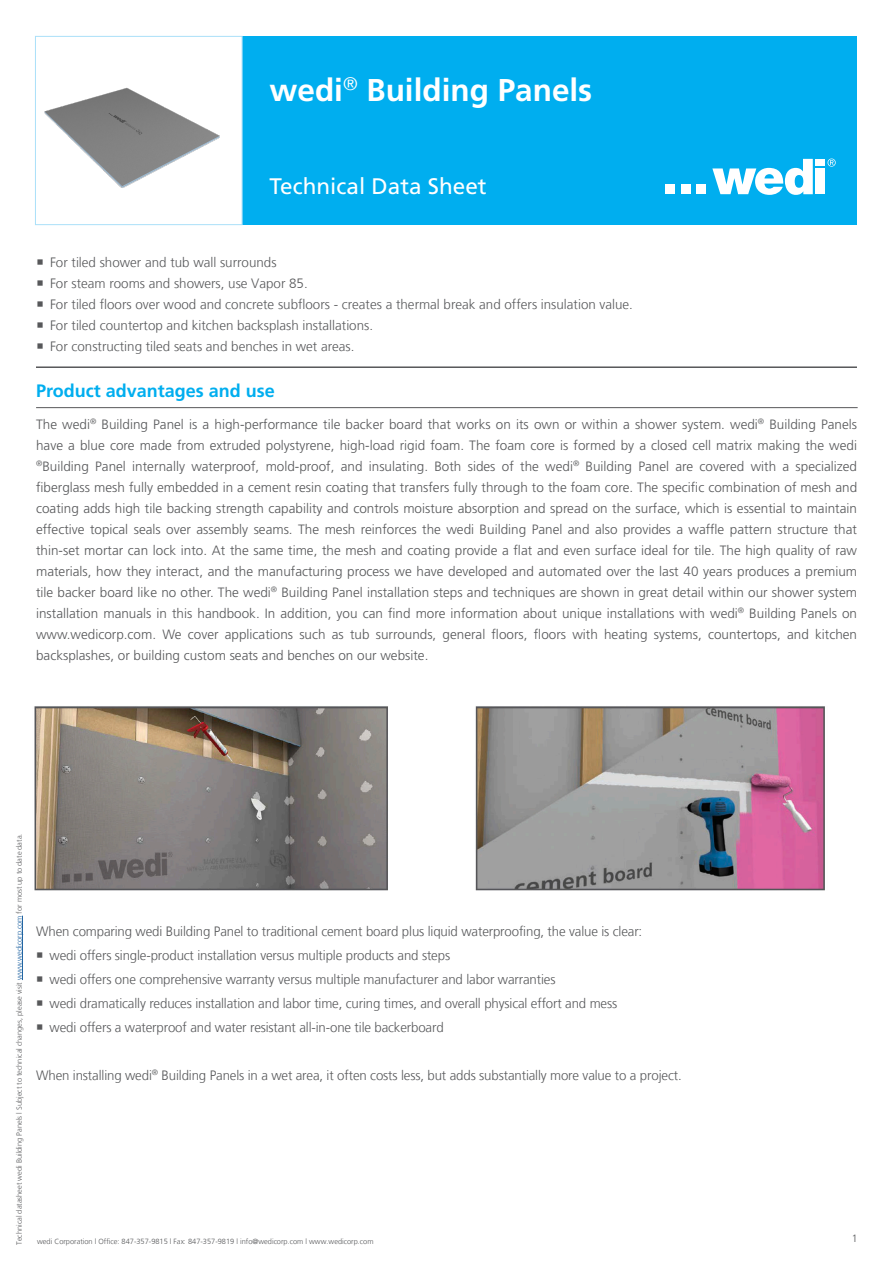
<style>
.page{position:relative;width:893px;height:1263px;background:#fff}
.page>*{position:absolute;margin:0;border:0;box-sizing:border-box;transform-origin:0 0}
.t1{font:700 31.5px "Frutiger LT Com";color:#fff}
.t2{font:22.5px "Frutiger LT Com";color:#fff}
.t3{font:700 18px "Frutiger LT Std";color:#00aeef}
.t4{font:300 13.5px/21px "Frutiger LT Std";color:#57585a;text-align:justify}
.Wedi_Copy_9pt{font:300 13.5px "Frutiger LT Com";letter-spacing:-.01em;color:#57585a}
.t5{font:300 10.5px "Frutiger LT Com";color:#57585a}
.Wedi_Copy_9pt-2{font:300 7.5px "Frutiger LT Com";color:#57585a}
.s1{color:#175d9e}
</style>
<div class="page">
<hr style="left:36px;top:366px;width:821px;height:2px;background:#57585a">
<hr style="left:36px;top:407px;width:822px;height:1px;background:#57585a">
<hr style="left:22px;top:916px;width:1px;height:64px;background:#175d9e">
<div style="left:242px;top:36px;width:615px;height:189px;background:#00aeef"></div>
<div style="left:35px;top:36px;width:207px;height:189px;background:#fff;border:1px solid #aae0f9"></div>
<div style="left:665px;top:185px;width:10px;height:9px;background:#fff"></div>
<div style="left:681px;top:185px;width:9px;height:9px;background:#fff"></div>
<div style="left:696px;top:185px;width:10px;height:9px;background:#fff"></div>
<svg style="left:712px;top:159px;width:101px;height:36px"></svg>
<div style="left:815px;top:159px;width:10px;height:7px;background:#fff"></div>
<div style="left:815px;top:169px;width:10px;height:25px;background:#fff"></div>
<svg style="left:827px;top:159px;width:9px;height:8px"></svg>
<svg style="left:44px;top:87px;width:176px;height:101px"></svg>
<img style="left:34px;top:706px;width:791px;height:185px">
<p class="t1" style="left:269px;top:71px;width:324px">wedi<sup>®</sup> Building Panels</p>
<p class="t2" style="left:269px;top:173px;width:219px">Technical Data Sheet</p>
<p class="Wedi_Copy_9pt" style="left:50px;top:255px;width:228px">For tiled shower and tub wall surrounds</p>
<p class="Wedi_Copy_9pt" style="left:50px;top:276px;width:259px">For steam rooms and showers, use Vapor 85.</p>
<p class="Wedi_Copy_9pt" style="left:50px;top:297px;width:584px">For tiled floors over wood and concrete subfloors - creates a thermal break and offers insulation value.</p>
<p class="Wedi_Copy_9pt" style="left:50px;top:318px;width:325px">For tiled countertop and kitchen backsplash installations.</p>
<p class="Wedi_Copy_9pt" style="left:50px;top:339px;width:306px">For constructing tiled seats and benches in wet areas.</p>
<p class="t3" style="left:36px;top:380px;width:240px">Product advantages and use</p>
<p class="t4" style="left:36px;top:414px;width:823px">The wedi<sup>®</sup> Building Panel is a high-performance tile backer board that works on its own or within a shower system. wedi<sup>®</sup> Building Panels have a blue core made from extruded polystyrene, high-load rigid foam. The foam core is formed by a closed cell matrix making the wedi <sup>®</sup>Building Panel internally waterproof, mold-proof, and insulating. Both sides of the wedi<sup>®</sup> Building Panel are covered with a specialized fiberglass mesh fully embedded in a cement resin coating that transfers fully through to the foam core. The specific combination of mesh and coating adds high tile backing strength capability and controls moisture absorption and spread on the surface, which is essential to maintain effective topical seals over assembly seams. The mesh reinforces the wedi Building Panel and also provides a waffle pattern structure that thin-set mortar can lock into. At the same time, the mesh and coating provide a flat and even surface ideal for tile. The high quality of raw materials, how they interact, and the manufacturing process we have developed and automated over the last 40 years produces a premium tile backer board like no other. The wedi<sup>®</sup> Building Panel installation steps and techniques are shown in great detail within our shower system installation manuals in this handbook. In addition, you can find more information about unique installations with wedi<sup>®</sup> Building Panels on www.wedicorp.com. We cover applications such as tub surrounds, general floors, floors with heating systems, countertops, and kitchen backsplashes, or building custom seats and benches on our website.</p>
<p class="Wedi_Copy_9pt-2" style="left:15px;top:1245px;width:413px;rotate:-90deg">Technical datasheet wedi Building Panels l Subject to technical changes, please visit <span class="s1">www.wedicorp.com</span> for most up to date data.</p>
<p class="Wedi_Copy_9pt" style="left:36px;top:923px;width:608px">When comparing wedi Building Panel to traditional cement board plus liquid waterproofing, the value is clear:</p>
<p class="Wedi_Copy_9pt" style="left:50px;top:947px;width:402px">wedi offers single-product installation versus multiple products and steps</p>
<p class="Wedi_Copy_9pt" style="left:50px;top:971px;width:507px">wedi offers one comprehensive warranty versus multiple manufacturer and labor warranties</p>
<p class="Wedi_Copy_9pt" style="left:50px;top:995px;width:569px">wedi dramatically reduces installation and labor time, curing times, and overall physical effort and mess</p>
<p class="Wedi_Copy_9pt" style="left:50px;top:1019px;width:396px">wedi offers a waterproof and water resistant all-in-one tile backerboard</p>
<p class="Wedi_Copy_9pt" style="left:36px;top:1067px;width:647px">When installing wedi<sup>®</sup> Building Panels in a wet area, it often costs less, but adds substantially more value to a project.</p>
<p class="Wedi_Copy_9pt-2" style="left:37px;top:1237px;width:338px">wedi Corporation l Office: 847-357-9815 l Fax: 847-357-9819 l info@wedicorp.com l www.wedicorp.com</p>
<p class="t5" style="left:852px;top:1232px;width:7px">1</p>
</div>
